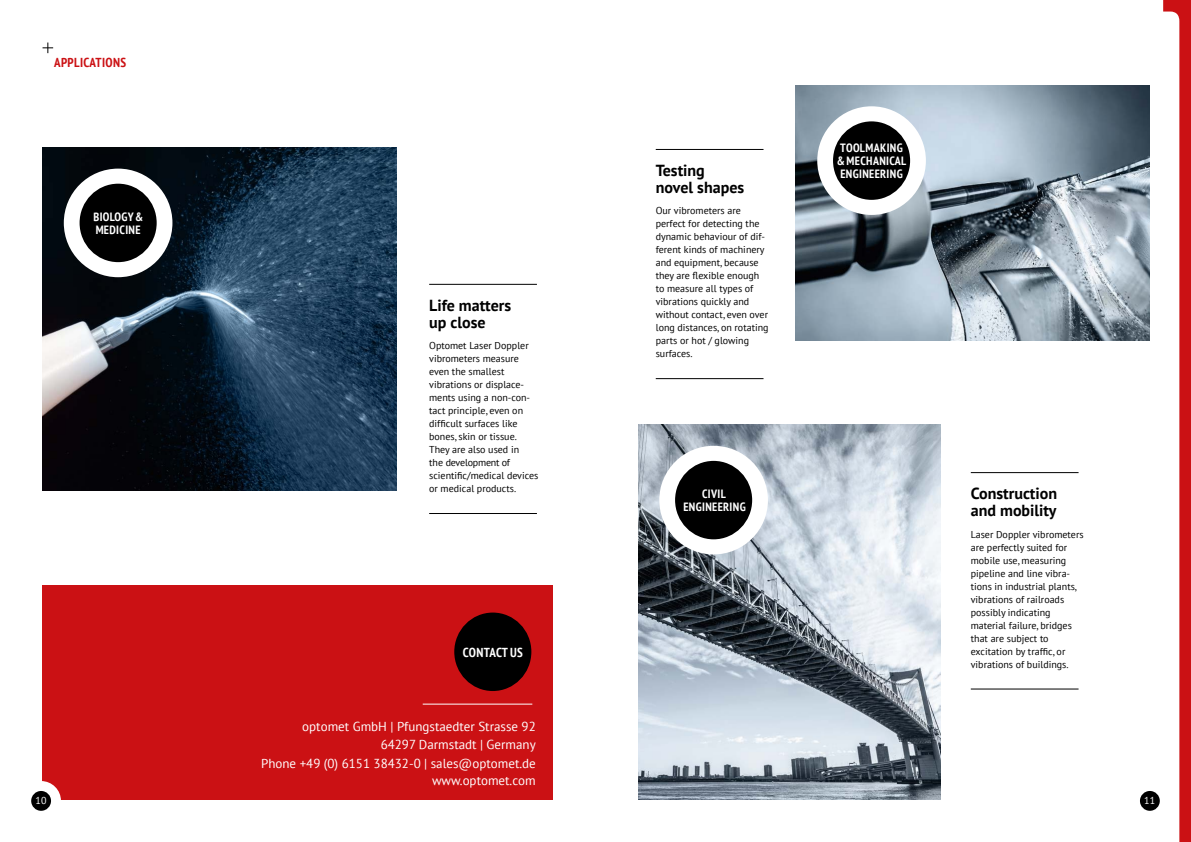
<style>
.page{position:relative;width:1191px;height:842px;background:#fff}
.page>*{position:absolute;margin:0;border:0;box-sizing:border-box;transform-origin:0 0}
.t1{font:700 16px/17px "PT Sans";color:#000}
.t2{font:13px/17.3px "PT Sans";color:#fff;text-align:right}
.t3{font:700 condensed 13px "PT Sans";letter-spacing:.03em;color:#cb1114}
.t4{font:700 condensed 13px "PT Sans";letter-spacing:.005em;color:#fff}
.t5{font:700 condensed 12px/13px "PT Sans";letter-spacing:.03em;color:#fff}
.t6{font:10px/13px "PT Sans";color:#000}
.t7{font:10px "PT Sans";color:#fff}
</style>
<div class="page">
<img style="left:43px;top:147px;width:353px;height:344px">
<div style="left:64px;top:169px;width:108px;height:108px;background:#fff;border-radius:50%"></div>
<div style="left:80px;top:184px;width:77px;height:78px;background:#000;border-radius:50%"></div>
<hr style="left:429px;top:284px;width:108px;height:1px;background:#000">
<hr style="left:429px;top:513px;width:108px;height:1px;background:#000">
<div style="left:43px;top:585px;width:510px;height:214px;background:#cb1114"></div>
<div style="left:454px;top:612px;width:77px;height:79px;background:#000;border-radius:50%"></div>
<hr style="left:423px;top:704px;width:109px;height:1px;background:#fff">
<svg style="left:43px;top:43px;width:10px;height:10px"></svg>
<hr style="left:656px;top:149px;width:107px;height:1px;background:#000">
<hr style="left:656px;top:378px;width:107px;height:1px;background:#000">
<img style="left:796px;top:85px;width:353px;height:255px">
<div style="left:817px;top:106px;width:109px;height:109px;background:#fff;border-radius:50%"></div>
<div style="left:833px;top:121px;width:77px;height:79px;background:#000;border-radius:50%"></div>
<hr style="left:970px;top:472px;width:108px;height:1px;background:#000">
<hr style="left:970px;top:689px;width:108px;height:1px;background:#000">
<img style="left:638px;top:424px;width:303px;height:375px">
<div style="left:659px;top:446px;width:109px;height:108px;background:#fff;border-radius:50%"></div>
<div style="left:675px;top:461px;width:77px;height:78px;background:#000;border-radius:50%"></div>
<svg style="left:1163px;top:0;width:28px;height:842px"></svg>
<div style="left:21px;top:781px;width:40px;height:40px;background:#fff;border-radius:50%"></div>
<div style="left:31px;top:791px;width:20px;height:20px;background:#000;border-radius:50%"></div>
<div style="left:1130px;top:781px;width:39px;height:40px;background:#fff;border-radius:50%"></div>
<div style="left:1140px;top:791px;width:19px;height:20px;background:#000;border-radius:50%"></div>
<h2 class="t3" style="left:54px;top:53px;width:74px">APPLICATIONS</h2>
<p class="t5" style="left:93px;top:210px;width:51px">BIOLOGY &amp;<br>MEDICINE</p>
<h1 class="t1" style="left:429px;top:296px;width:84px">Life matters up close</h1>
<p class="t6" style="left:429px;top:339px;width:111px">Optomet Laser Doppler vibrometers measure even the smallest vibrations or displace&shy;ments using a non-con&shy;tact principle, even on difficult surfaces like bones, skin or tissue.<br>They are also used in<br>the development of scientific/medical devices or medical products.</p>
<h2 class="t4" style="left:463px;top:644px;width:61px">CONTACT US</h2>
<h2 class="t2" style="left:302px;top:718px;width:235px">optomet GmbH | Pfungstaedter Strasse 92<br>64297 Darmstadt | Germany</h2>
<h2 class="t2" style="left:261px;top:754px;width:276px">Phone +49 (0) 6151 38432-0 | sales@optomet.de www.optomet.com</h2>
<h1 class="t1" style="left:656px;top:161px;width:90px">Testing novel shapes</h1>
<p class="t6" style="left:656px;top:204px;width:114px">Our vibrometers are perfect for detecting the dynamic behaviour of dif&shy;ferent kinds of machinery and equipment, because they are flexible enough to measure all types of vibrations quickly and without contact, even over long distances, on rotating parts or hot / glowing surfaces.</p>
<p class="t5" style="left:683px;top:487px;width:64px;text-align:center">CIVIL<br>ENGINEERING</p>
<p class="t5" style="left:837px;top:141px;width:71px">TOOLMAKING &amp; MECHANICAL<br>ENGINEERING</p>
<h1 class="t1" style="left:970px;top:484px;width:88px">Construction and mobility</h1>
<p class="t6" style="left:970px;top:527px;width:114px">Laser Doppler vibrometers are perfectly suited for mobile use, measuring pipeline and line vibra&shy;tions in industrial plants, vibrations of railroads possibly indicating material failure, bridges that are subject to excitation by traffic, or vibrations of buildings.</p>
<p class="t7" style="left:36px;top:794px;width:13px">10</p>
<p class="t7" style="left:1144px;top:794px;width:13px">11</p>
</div>
